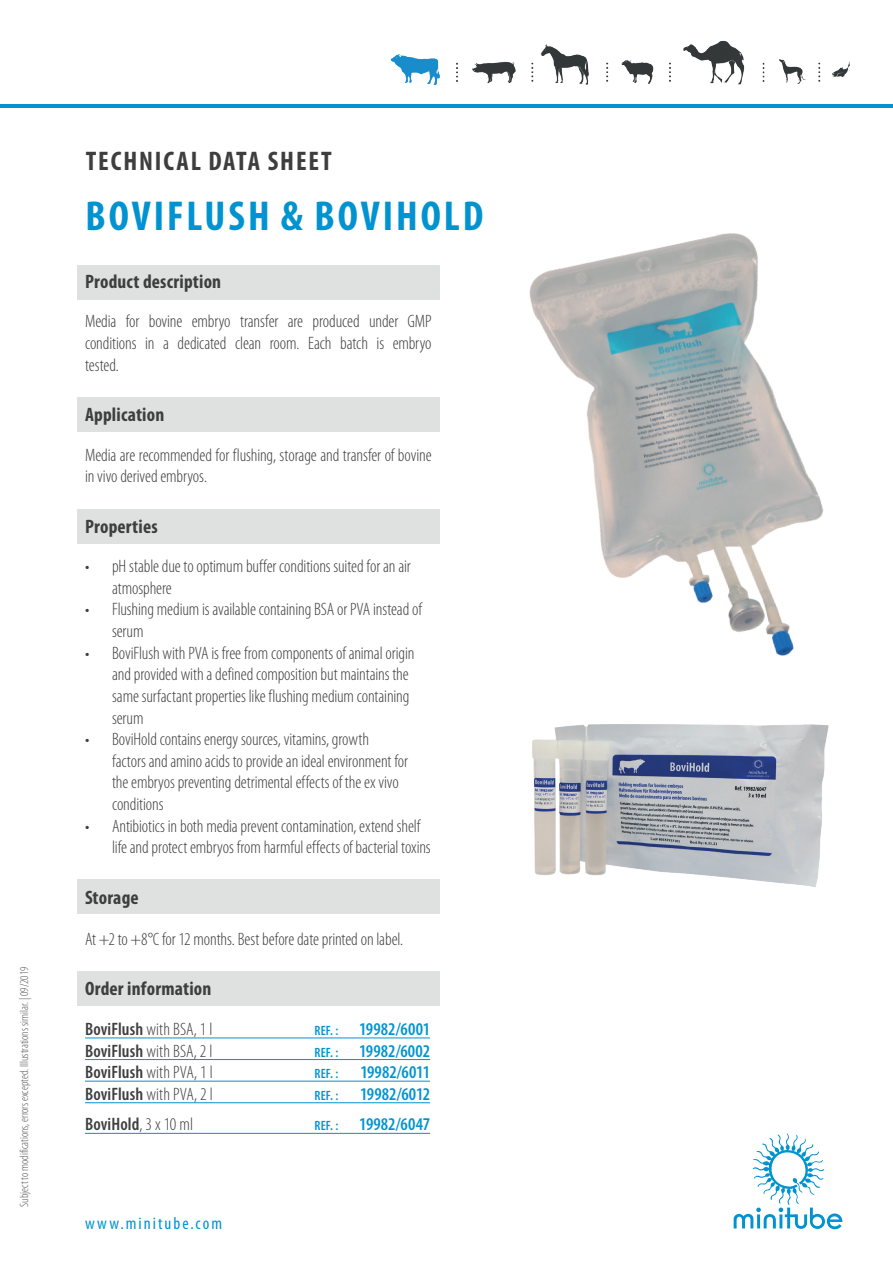
<style>
.page{position:relative;width:893px;height:1263px;background:#fff}
.page>*{position:absolute;margin:0;border:0;box-sizing:border-box;transform-origin:0 0}
.t1{font:700 condensed 42px "Myriad Pro";letter-spacing:.07em;color:#0093d0}
.t2{font:700 condensed 27px "Myriad Pro";letter-spacing:.07em;color:#3e3e3f}
.t3{font:700 condensed 19.5px "Myriad Pro";letter-spacing:.01em;color:#3e3e3f}
.t4{font:300 condensed 18px/21.6px "Myriad Pro";letter-spacing:-.005em;color:#3e3e3f}
.t5{font:600 condensed 18px "Myriad Pro";color:#0093d0}
.t6{font:600 condensed 18px "Myriad Pro";letter-spacing:.01em;color:#3e3e3f}
.t7{font:condensed 17.25px "Myriad Pro";letter-spacing:.12em;color:#0093d0}
.t8{font:300 condensed 12px "Myriad Pro";color:#57585a}
.s1{font-weight:600}
.s2{font-size:13.5px}
.s3{font-weight:300}
</style>
<div class="page">
<svg style="left:734px;top:1133px;width:108px;height:96px"></svg>
<hr style="left:0;top:104px;width:893px;height:3px;background:#0093d0">
<img style="left:390px;top:40px;width:460px;height:45px">
<div style="left:77px;top:265px;width:363px;height:34px;background:#dfe0e0"></div>
<div style="left:77px;top:397px;width:363px;height:35px;background:#dfe0e0"></div>
<div style="left:77px;top:509px;width:363px;height:35px;background:#dfe0e0"></div>
<div style="left:77px;top:879px;width:363px;height:35px;background:#dfe0e0"></div>
<div style="left:77px;top:971px;width:363px;height:35px;background:#dfe0e0"></div>
<img style="left:529px;top:233px;width:295px;height:423px">
<img style="left:532px;top:724px;width:297px;height:163px">
<hr style="left:85px;top:1037px;width:345px;height:1px;background:#0093d0">
<hr style="left:85px;top:1059px;width:345px;height:1px;background:#0093d0">
<hr style="left:85px;top:1081px;width:345px;height:1px;background:#0093d0">
<hr style="left:85px;top:1102px;width:345px;height:1px;background:#0093d0">
<hr style="left:85px;top:1133px;width:345px;height:1px;background:#0093d0">
<p class="t8" style="left:18px;top:1206px;width:241px;rotate:-90deg">Subject to modifications, errors excepted. Illustrations similar. | 09/2019</p>
<h2 class="t2" style="left:86px;top:144px;width:247px">TECHNICAL DATA SHEET</h2>
<h1 class="t1" style="left:85px;top:189px;width:399px">BOVIFLUSH &amp; BOVIHOLD</h1>
<p class="t3" style="left:85px;top:269px;width:138px">Product description</p>
<p class="t4" style="left:85px;top:311px;width:348px;text-align:justify">Media for bovine embryo transfer are produced under GMP conditions in a dedicated clean room. Each batch is embryo tested.</p>
<p class="t3" style="left:85px;top:402px;width:81px">Application</p>
<p class="t4" style="left:85px;top:444px;width:348px">Media are recommended for flushing, storage and transfer of bovine in vivo derived embryos.</p>
<p class="t3" style="left:85px;top:514px;width:74px">Properties</p>
<p class="t4" style="left:112px;top:556px;width:300px;text-indent:-27px">• pH stable due to optimum buffer conditions suited for an air atmosphere</p>
<p class="t4" style="left:112px;top:599px;width:311px;text-indent:-27px">• Flushing medium is available containing BSA or PVA instead of serum</p>
<p class="t4" style="left:112px;top:642px;width:304px;text-indent:-27px">• BoviFlush with PVA is free from components of animal origin and provided with a defined composition but maintains the same surfactant properties like flushing medium containing serum</p>
<p class="t4" style="left:112px;top:729px;width:297px;text-indent:-27px">• BoviHold contains energy sources, vitamins, growth<br>factors and amino acids to provide an ideal environment for the embryos preventing detrimental effects of the ex vivo conditions</p>
<p class="t4" style="left:112px;top:815px;width:320px;text-indent:-27px">• Antibiotics in both media prevent contamination, extend shelf life and protect embryos from harmful effects of bacterial toxins</p>
<p class="t3" style="left:85px;top:885px;width:55px">Storage</p>
<p class="t4" style="left:85px;top:928px;width:320px">At +2 to +8°C for 12 months. Best before date printed on label.</p>
<p class="t3" style="left:85px;top:977px;width:128px">Order information</p>
<p class="t4" style="left:85px;top:1018px;width:129px"><span class="s1">BoviFlush</span> with BSA, 1 l</p>
<p class="t5" style="left:315px;top:1019px;width:117px"><span class="s2">REF. :</span> 19982/6001</p>
<p class="t4" style="left:85px;top:1040px;width:129px"><span class="s1">BoviFlush</span> with BSA, 2 l</p>
<p class="t5" style="left:315px;top:1041px;width:117px"><span class="s2">REF. :</span> 19982/6002</p>
<p class="t4" style="left:85px;top:1062px;width:129px"><span class="s1">BoviFlush</span> with PVA, 1 l</p>
<p class="t5" style="left:315px;top:1062px;width:117px"><span class="s2">REF. :</span> 19982/6011</p>
<p class="t4" style="left:85px;top:1083px;width:129px"><span class="s1">BoviFlush</span> with PVA, 2 l</p>
<p class="t5" style="left:315px;top:1084px;width:117px"><span class="s2">REF. :</span> 19982/6012</p>
<p class="t6" style="left:85px;top:1114px;width:110px">BoviHold<span class="s3">, 3 x 10 ml</span></p>
<p class="t5" style="left:315px;top:1114px;width:117px"><span class="s2">REF. :</span> 19982/6047</p>
<p class="t7" style="left:85px;top:1213px;width:139px">www.minitube.com</p>
</div>
